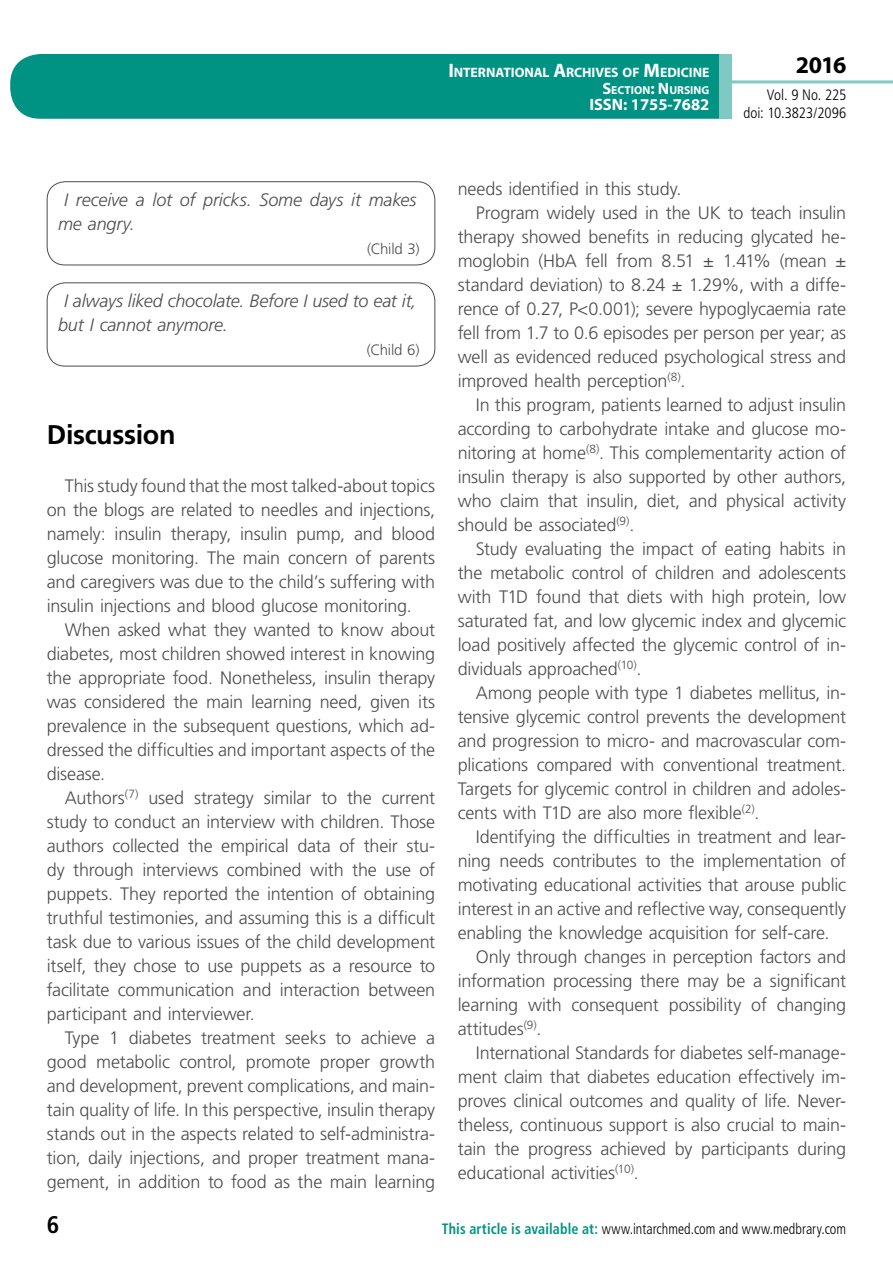
<style>
.page{position:relative;width:893px;height:1263px;background:#fff}
.page>*{position:absolute;margin:0;border:0;box-sizing:border-box;transform-origin:0 0}
.t1{font:700 27px "Frutiger LT Std";letter-spacing:-.015em;color:#000}
.t2{font:700 24px "Myriad Pro";color:#000}
.t3{font:700 condensed 24px "Frutiger LT Std";color:#000}
.t4{font:300 18px/24px "Frutiger LT Std";letter-spacing:-.01em;color:#4d4d4f;text-align:justify}
.t5{font:italic 300 18px/24px "Frutiger LT Std";letter-spacing:-.01em;color:#4d4d4f}
.t6{font:700 16.5px "Myriad Pro";color:#fff}
.t7{font:300 condensed 15px "Frutiger LT Std";letter-spacing:.005em;color:#000;scale:.94 1}
.t8{font:300 condensed 15px/18px "Frutiger LT Std";letter-spacing:.005em;color:#000;text-align:right}
.t9{font:300 15px "Frutiger LT Std";letter-spacing:-.015em;color:#4d4d4f}
.t10{font:700 13.65px "Myriad Pro";letter-spacing:-.005em;color:#fff}
.t11{font:700 11.55px "Myriad Pro";color:#fff}
.s1{font-size:19.5px}
.s2{font-size:16.5px}
.s3{font-weight:700;color:#009384}
</style>
<div class="page">
<div style="left:10px;top:54px;width:775px;height:65px;background:#009384;border-radius:30px"></div>
<div style="left:732px;top:0;width:161px;height:157px;background:#fff"></div>
<hr style="left:730px;top:80px;width:163px;height:3px;background:#80c9c2">
<div style="left:719px;top:54px;width:13px;height:65px;background:#80c9c2"></div>
<div style="left:47px;top:181px;width:388px;height:84px;border:1px solid #4d4d4f;border-radius:18px"></div>
<div style="left:47px;top:282px;width:388px;height:84px;border:1px solid #4d4d4f;border-radius:18px"></div>
<p class="t10" style="left:448px;top:64px;width:263px"><span class="s1">I</span>NTERNATIONAL <span class="s1">A</span>RCHIVES OF <span class="s1">M</span>EDICINE</p>
<p class="t11" style="left:602px;top:82px;width:109px"><span class="s2">S</span>ECTION<span class="s2">: N</span> URSING</p>
<p class="t6" style="left:589px;top:94px;width:122px">ISSN: 1755-7682</p>
<h2 class="t2" style="left:796px;top:49px;width:52px">2016</h2>
<p class="t8" style="left:743px;top:86px;width:104px">Vol. 9 No. 225 doi: 10.3823/2096</p>
<p class="t5" style="left:58px;top:188px;width:360px;text-indent:6px">I receive a lot of pricks. Some days it makes me angry.</p>
<p class="t9" style="left:367px;top:240px;width:54px">(Child 3)</p>
<p class="t5" style="left:58px;top:289px;width:360px;text-indent:6px">I always liked chocolate. Before I used to eat it, but I cannot anymore.</p>
<p class="t9" style="left:367px;top:342px;width:54px">(Child 6)</p>
<h1 class="t1" style="left:47px;top:418px;width:130px">Discussion</h1>
<p class="t4" style="left:47px;top:474px;width:390px;text-indent:18px">This study found that the most talked-about topics on the blogs are related to needles and injections, namely: insulin therapy, insulin pump, and blood glucose monitoring. The main concern of parents and caregivers was due to the child’s suffering with insulin injections and blood glucose monitoring.</p>
<p class="t4" style="left:47px;top:618px;width:390px;text-indent:18px">When asked what they wanted to know about diabetes, most children showed interest in knowing the appropriate food. Nonetheless, insulin therapy was considered the main learning need, given its prevalence in the subsequent questions, which ad&shy;dressed the difficulties and important aspects of the disease.</p>
<p class="t4" style="left:47px;top:786px;width:390px;text-indent:18px">Authors<sup>(7)</sup> used strategy similar to the current study to conduct an interview with children. Those authors collected the empirical data of their stu&shy;dy through interviews combined with the use of puppets. They reported the intention of obtaining truthful testimonies, and assuming this is a difficult task due to various issues of the child development itself, they chose to use puppets as a resource to facilitate communication and interaction between participant and interviewer.</p>
<p class="t4" style="left:47px;top:1026px;width:390px;text-indent:18px">Type 1 diabetes treatment seeks to achieve a good metabolic control, promote proper growth and development, prevent complications, and main&shy;tain quality of life. In this perspective, insulin therapy stands out in the aspects related to self-administra&shy;tion, daily injections, and proper treatment mana&shy;gement, in addition to food as the main learning</p>
<p class="t4" style="left:458px;top:177px;width:225px">needs identified in this study.</p>
<p class="t4" style="left:476px;top:201px;width:372px">Program widely used in the UK to teach insulin</p>
<p class="t4" style="left:458px;top:225px;width:390px">therapy showed benefits in reducing glycated he-</p>
<p class="t4" style="left:458px;top:249px;width:390px">moglobin (HbA fell from 8.51 ± 1.41% (mean ±</p>
<p class="t4" style="left:458px;top:273px;width:390px">standard deviation) to 8.24 ± 1.29%, with a diffe-</p>
<p class="t4" style="left:458px;top:297px;width:390px">rence of 0.27, P&lt;0.001); severe hypoglycaemia rate</p>
<p class="t4" style="left:458px;top:321px;width:390px">fell from 1.7 to 0.6 episodes per person per year; as</p>
<p class="t4" style="left:458px;top:345px;width:390px">well as evidenced reduced psychological stress and</p>
<p class="t4" style="left:458px;top:369px;width:229px">improved health perception<sup>(8)</sup>.</p>
<p class="t4" style="left:476px;top:393px;width:372px">In this program, patients learned to adjust insulin</p>
<p class="t4" style="left:458px;top:417px;width:390px">according to carbohydrate intake and glucose mo-</p>
<p class="t4" style="left:458px;top:441px;width:390px">nitoring at home<sup>(8)</sup>. This complementarity action of</p>
<p class="t4" style="left:458px;top:465px;width:390px">insulin therapy is also supported by other authors,</p>
<p class="t4" style="left:458px;top:489px;width:390px">who claim that insulin, diet, and physical activity</p>
<p class="t4" style="left:458px;top:513px;width:178px">should be associated<sup>(9)</sup>.</p>
<p class="t4" style="left:476px;top:537px;width:372px">Study evaluating the impact of eating habits in</p>
<p class="t4" style="left:458px;top:561px;width:390px">the metabolic control of children and adolescents</p>
<p class="t4" style="left:458px;top:585px;width:390px">with T1D found that diets with high protein, low</p>
<p class="t4" style="left:458px;top:609px;width:390px">saturated fat, and low glycemic index and glycemic</p>
<p class="t4" style="left:458px;top:633px;width:390px">load positively affected the glycemic control of in-</p>
<p class="t4" style="left:458px;top:657px;width:185px">dividuals approached<sup>(10)</sup>.</p>
<p class="t4" style="left:476px;top:681px;width:372px">Among people with type 1 diabetes mellitus, in-</p>
<p class="t4" style="left:458px;top:705px;width:390px">tensive glycemic control prevents the development</p>
<p class="t4" style="left:458px;top:729px;width:390px">and progression to micro- and macrovascular com-</p>
<p class="t4" style="left:458px;top:753px;width:390px">plications compared with conventional treatment.</p>
<p class="t4" style="left:458px;top:777px;width:390px">Targets for glycemic control in children and adoles-</p>
<p class="t4" style="left:458px;top:801px;width:303px">cents with T1D are also more flexible<sup>(2)</sup>.</p>
<p class="t4" style="left:476px;top:825px;width:372px">Identifying the difficulties in treatment and lear-</p>
<p class="t4" style="left:458px;top:849px;width:390px">ning needs contributes to the implementation of</p>
<p class="t4" style="left:458px;top:873px;width:390px">motivating educational activities that arouse public</p>
<p class="t4" style="left:458px;top:897px;width:390px">interest in an active and reflective way, consequently</p>
<p class="t4" style="left:458px;top:921px;width:373px">enabling the knowledge acquisition for self-care.</p>
<p class="t4" style="left:476px;top:945px;width:372px">Only through changes in perception factors and</p>
<p class="t4" style="left:458px;top:969px;width:390px">information processing there may be a significant</p>
<p class="t4" style="left:458px;top:993px;width:390px">learning with consequent possibility of changing</p>
<p class="t4" style="left:458px;top:1017px;width:85px">attitudes<sup>(9)</sup>.</p>
<p class="t4" style="left:476px;top:1041px;width:372px">International Standards for diabetes self-manage-</p>
<p class="t4" style="left:458px;top:1065px;width:390px">ment claim that diabetes education effectively im-</p>
<p class="t4" style="left:458px;top:1089px;width:390px">proves clinical outcomes and quality of life. Never-</p>
<p class="t4" style="left:458px;top:1113px;width:390px">theless, continuous support is also crucial to main-</p>
<p class="t4" style="left:458px;top:1137px;width:390px">tain the progress achieved by participants during</p>
<p class="t4" style="left:458px;top:1161px;width:183px">educational activities<sup>(10)</sup>.</p>
<h2 class="t3" style="left:47px;top:1210px;width:14px">6</h2>
<p class="t7" style="left:442px;top:1220px;width:432px"><span class="s3">This article is available at:</span> www.intarchmed.com and www.medbrary.com</p>
</div>
